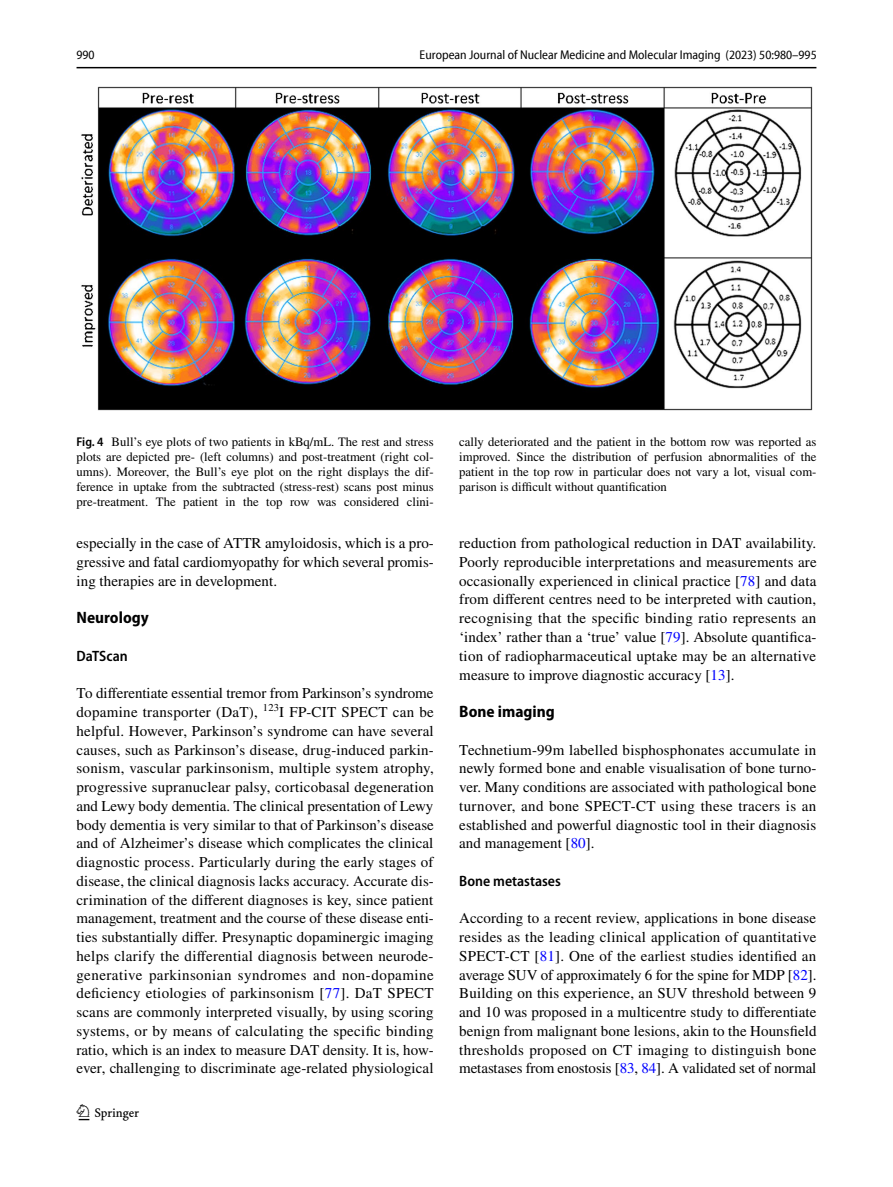
<style>
.page{position:relative;width:893px;height:1187px;background:#fff}
.page>*{position:absolute;margin:0;border:0;box-sizing:border-box;transform-origin:0 0}
.t1{font:22.5px "Springnew Regular 3";color:#000}
.t2{font:700 semi-condensed 16.5px "Myriad Pro";color:#000}
.t3{font:15px/18.8px "STIX";letter-spacing:.005em;color:#000;text-align:justify}
.t4{font:600 semi-condensed 15px "Myriad Pro";color:#000}
.t5{font:12.75px/15px "STIX";color:#000;text-align:justify}
.t6{font:semi-condensed 12.75px "Myriad Pro Unic";color:#000}
.s1{font-family:"Myriad Pro";font-weight:600;font-stretch:semi-condensed}
.s2{color:#00f}
</style>
<div class="page">
<hr style="left:77px;top:67px;width:739px;height:1px;background:#000">
<img style="left:81px;top:87px;width:731px;height:324px">
<p class="t6" style="left:77px;top:50px;width:20px">990</p>
<p class="t6" style="left:420px;top:50px;width:399px">European Journal of Nuclear Medicine and Molecular Imaging (2023) 50:980–995</p>
<p class="t5" style="left:77px;top:435px;width:359px"><span class="s1">Fig. 4</span> Bull’s eye plots of two patients in kBq/mL. The rest and stress plots are depicted pre- (left columns) and post-treatment (right col&shy;umns). Moreover, the Bull’s eye plot on the right displays the dif&shy;ference in uptake from the subtracted (stress-rest) scans post minus pre-treatment. The patient in the top row was considered clini-</p>
<p class="t5" style="left:459px;top:435px;width:359px">cally deteriorated and the patient in the bottom row was reported as improved. Since the distribution of perfusion abnormalities of the patient in the top row in particular does not vary a lot, visual com&shy;parison is difficult without quantification</p>
<p class="t3" style="left:77px;top:534px;width:359px">especially in the case of ATTR amyloidosis, which is a pro&shy;gressive and fatal cardiomyopathy for which several promis&shy;ing therapies are in development.</p>
<p class="t2" style="left:77px;top:608px;width:74px">Neurology</p>
<p class="t4" style="left:77px;top:647px;width:53px">DaTScan</p>
<p class="t3" style="left:77px;top:684px;width:359px">To differentiate essential tremor from Parkinson’s syndrome dopamine transporter (DaT), <sup>123</sup>I FP-CIT SPECT can be helpful. However, Parkinson’s syndrome can have several causes, such as Parkinson’s disease, drug-induced parkin&shy;sonism, vascular parkinsonism, multiple system atrophy, progressive supranuclear palsy, corticobasal degeneration and Lewy body dementia. The clinical presentation of Lewy body dementia is very similar to that of Parkinson’s disease and of Alzheimer’s disease which complicates the clinical diagnostic process. Particularly during the early stages of disease, the clinical diagnosis lacks accuracy. Accurate dis&shy;crimination of the different diagnoses is key, since patient management, treatment and the course of these disease enti&shy;ties substantially differ. Presynaptic dopaminergic imaging helps clarify the differential diagnosis between neurode&shy;generative parkinsonian syndromes and non-dopamine deficiency etiologies of parkinsonism [<span class="s2">77</span>]. DaT SPECT scans are commonly interpreted visually, by using scoring systems, or by means of calculating the specific binding ratio, which is an index to measure DAT density. It is, how&shy;ever, challenging to discriminate age-related physiological</p>
<h1 class="t1" style="left:79px;top:1104px;width:62px">1 3</h1>
<p class="t3" style="left:459px;top:534px;width:359px">reduction from pathological reduction in DAT availability.<br>Poorly reproducible interpretations and measurements are occasionally experienced in clinical practice [<span class="s2">78</span>] and data from different centres need to be interpreted with caution, recognising that the specific binding ratio represents an ‘index’ rather than a ‘true’ value [<span class="s2">79</span>]. Absolute quantifica&shy;tion of radiopharmaceutical uptake may be an alternative measure to improve diagnostic accuracy [<span class="s2">13</span>].</p>
<p class="t2" style="left:459px;top:702px;width:97px">Bone imaging</p>
<p class="t3" style="left:459px;top:741px;width:359px">Technetium-99m labelled bisphosphonates accumulate in newly formed bone and enable visualisation of bone turno&shy;ver. Many conditions are associated with pathological bone turnover, and bone SPECT-CT using these tracers is an established and powerful diagnostic tool in their diagnosis and management [<span class="s2">80</span>].</p>
<p class="t4" style="left:459px;top:872px;width:103px">Bone metastases</p>
<p class="t3" style="left:459px;top:909px;width:359px">According to a recent review, applications in bone disease resides as the leading clinical application of quantitative SPECT-CT [<span class="s2">81</span>]. One of the earliest studies identified an average SUV of approximately 6 for the spine for MDP [<span class="s2">82</span>].<br>Building on this experience, an SUV threshold between 9 and 10 was proposed in a multicentre study to differentiate benign from malignant bone lesions, akin to the Hounsfield thresholds proposed on CT imaging to distinguish bone metastases from enostosis [<span class="s2">83</span>, <span class="s2">84</span>]. A validated set of normal</p>
</div>
